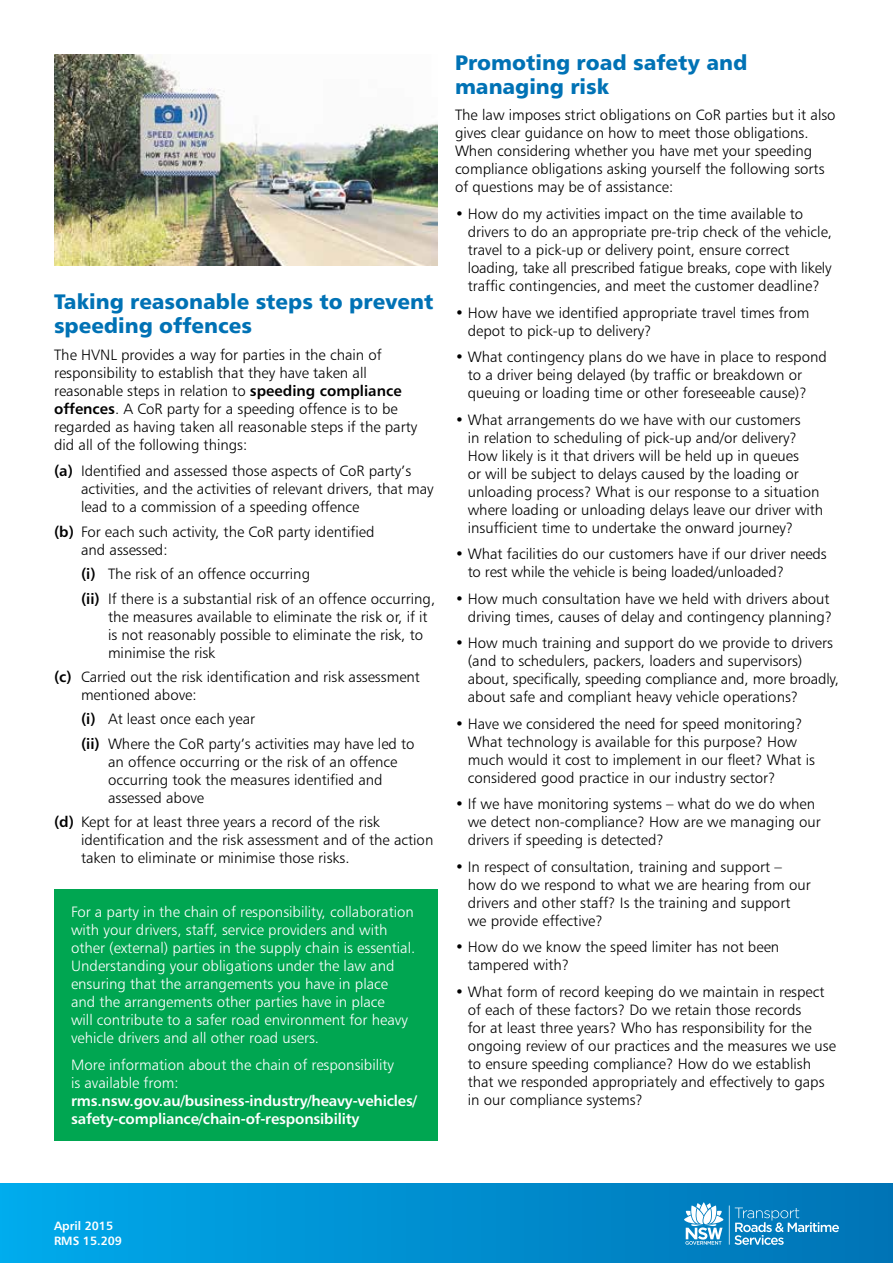
<style>
.page{position:relative;width:893px;height:1263px;background:#fff}
.page>*{position:absolute;margin:0;border:0;box-sizing:border-box;transform-origin:0 0}
.t1{font:700 21px/24px "Trans Text Bd";color:#0072b5}
.t2{font:300 15px/18px "Trans Text Lt";color:#000}
.t3{font:300 15px/18px "Trans Text Lt";color:#fff}
.t4{font:500 15px/18px "Trans Text Md";letter-spacing:-.01em;color:#fff}
.t5{font:500 12px/15px "Trans Text Md";color:#fff}
.s1{font-family:"Trans Text Md";font-weight:500}
.s2{font-family:"Trans Text Lt";font-weight:300}
</style>
<div class="page">
<div style="left:0;top:1184px;width:893px;height:79px;background:linear-gradient(to right,#00aaeb,#0073b5)"></div>
<img style="left:54px;top:54px;width:384px;height:212px">
<div style="left:54px;top:889px;width:384px;height:252px;background:#00a651"></div>
<hr style="left:729px;top:1205px;width:1px;height:40px;background:#fff">
<svg style="left:684px;top:1202px;width:39px;height:43px"></svg>
<svg style="left:734px;top:1207px;width:105px;height:38px;background:#2d91c7"></svg>
<h2 class="t1" style="left:54px;top:289px;width:381px">Taking reasonable steps to prevent speeding offences</h2>
<p class="t2" style="left:54px;top:345px;width:365px">The HVNL provides a way for parties in the chain of responsibility to establish that they have taken all reasonable steps in relation to <span class="s1">speeding compliance offences</span>. A CoR party for a speeding offence is to be regarded as having taken all reasonable steps if the party did all of the following things:</p>
<p class="t2" style="left:81px;top:462px;width:354px;text-indent:-27px"><span class="s1">(a)</span> Identified and assessed those aspects of CoR party’s activities, and the activities of relevant drivers, that may lead to a commission of a speeding offence</p>
<p class="t2" style="left:81px;top:522px;width:295px;text-indent:-27px"><span class="s1">(b)</span> For each such activity, the CoR party identified and assessed:</p>
<p class="t2" style="left:81px;top:561px;width:356px;line-height:24.5px"><span class="s1">(i)</span> The risk of an offence occurring<br><span class="s1">(ii)</span> If there is a substantial risk of an offence occurring,</p>
<p class="t2" style="left:108px;top:607px;width:321px">the measures available to eliminate the risk or, if it is not reasonably possible to eliminate the risk, to minimise the risk</p>
<p class="t2" style="left:81px;top:667px;width:340px;text-indent:-27px"><span class="s1">(c)</span> Carried out the risk identification and risk assessment mentioned above:</p>
<p class="t2" style="left:81px;top:707px;width:335px;line-height:24.5px"><span class="s1">(i)</span> At least once each year<br><span class="s1">(ii)</span> Where the CoR party’s activities may have led to</p>
<p class="t2" style="left:108px;top:752px;width:291px">an offence occurring or the risk of an offence occurring took the measures identified and assessed above</p>
<p class="t2" style="left:81px;top:813px;width:354px;text-indent:-27px"><span class="s1">(d)</span> Kept for at least three years a record of the risk identification and the risk assessment and of the action taken to eliminate or minimise those risks.</p>
<p class="t3" style="left:71px;top:903px;width:346px">For a party in the chain of responsibility, collaboration with your drivers, staff, service providers and with other (external) parties in the supply chain is essential.<br>Understanding your obligations under the law and ensuring that the arrangements you have in place and the arrangements other parties have in place<br>will contribute to a safer road environment for heavy vehicle drivers and all other road users.</p>
<p class="t4" style="left:71px;top:1055px;width:347px"><span class="s2">More information about the chain of responsibility<br>is available from: </span>rms.nsw.gov.au/business-industry/heavy-vehicles/ safety-compliance/chain-of-responsibility</p>
<h2 class="t1" style="left:455px;top:50px;width:294px">Promoting road safety and managing risk</h2>
<p class="t2" style="left:455px;top:106px;width:382px">The law imposes strict obligations on CoR parties but it also gives clear guidance on how to meet those obligations.<br>When considering whether you have met your speeding compliance obligations asking yourself the following sorts of questions may be of assistance:</p>
<p class="t2" style="left:468px;top:205px;width:366px;text-indent:-13px">• How do my activities impact on the time available to drivers to do an appropriate pre-trip check of the vehicle, travel to a pick-up or delivery point, ensure correct loading, take all prescribed fatigue breaks, cope with likely traffic contingencies, and meet the customer deadline?</p>
<p class="t2" style="left:468px;top:303px;width:343px;text-indent:-13px">• How have we identified appropriate travel times from depot to pick-up to delivery?</p>
<p class="t2" style="left:468px;top:348px;width:361px;text-indent:-13px">• What contingency plans do we have in place to respond to a driver being delayed (by traffic or breakdown or queuing or loading time or other foreseeable cause)?</p>
<p class="t2" style="left:468px;top:410px;width:357px;text-indent:-13px">• What arrangements do we have with our customers<br>in relation to scheduling of pick-up and/or delivery?<br>How likely is it that drivers will be held up in queues<br>or will be subject to delays caused by the loading or unloading process? What is our response to a situation where loading or unloading delays leave our driver with insufficient time to undertake the onward journey?</p>
<p class="t2" style="left:468px;top:545px;width:360px;text-indent:-13px">• What facilities do our customers have if our driver needs to rest while the vehicle is being loaded/unloaded?</p>
<p class="t2" style="left:455px;top:589px;width:379px;text-align:right">• How much consultation have we held with drivers about driving times, causes of delay and contingency planning?</p>
<p class="t2" style="left:468px;top:634px;width:373px;text-indent:-13px">• How much training and support do we provide to drivers (and to schedulers, packers, loaders and supervisors) about, specifically, speeding compliance and, more broadly, about safe and compliant heavy vehicle operations?</p>
<p class="t2" style="left:468px;top:714px;width:349px;text-indent:-13px">• Have we considered the need for speed monitoring?<br>What technology is available for this purpose? How much would it cost to implement in our fleet? What is considered good practice in our industry sector?</p>
<p class="t2" style="left:468px;top:795px;width:355px;text-indent:-13px">• If we have monitoring systems – what do we do when we detect non-compliance? How are we managing our drivers if speeding is detected?</p>
<p class="t2" style="left:468px;top:857px;width:344px;text-indent:-13px">• In respect of consultation, training and support – how do we respond to what we are hearing from our drivers and other staff? Is the training and support we provide effective?</p>
<p class="t2" style="left:468px;top:938px;width:313px;text-indent:-13px">• How do we know the speed limiter has not been tampered with?</p>
<p class="t2" style="left:468px;top:982px;width:370px;text-indent:-13px">• What form of record keeping do we maintain in respect of each of these factors? Do we retain those records<br>for at least three years? Who has responsibility for the ongoing review of our practices and the measures we use to ensure speeding compliance? How do we establish that we responded appropriately and effectively to gaps in our compliance systems?</p>
<p class="t5" style="left:54px;top:1218px;width:70px">April 2015<br>RMS 15.209</p>
</div>
